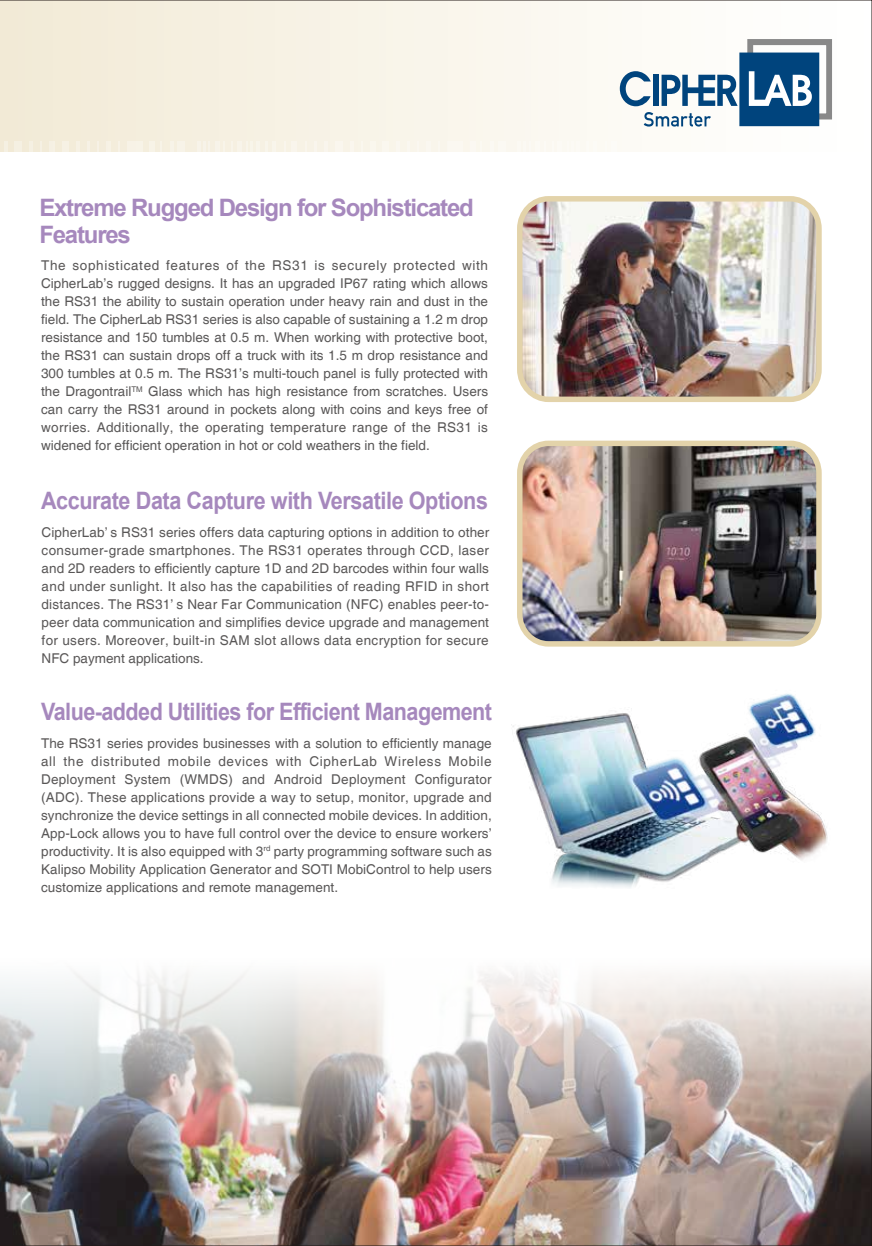
<style>
.page{position:relative;width:872px;height:1246px;background:#fff}
.page>*{position:absolute;margin:0;border:0;box-sizing:border-box;transform-origin:0 0}
.t1{font:700 24px "Arial";letter-spacing:-.025em;color:#a688bd;scale:.9 1}
.t2{font:700 24px/27px "Arial";letter-spacing:-.05em;color:#a688bd}
.t3{font:13.5px/18px "Helvetica";letter-spacing:.005em;color:#595757;text-align:justify}
</style>
<div class="page">
<img style="left:0;top:0;width:872px;height:1246px">
<p class="t2" style="left:39px;top:194px;width:436px">Extreme Rugged Design for Sophisticated<br>Features</p>
<p class="t3" style="left:41px;top:257px;width:448px">The sophisticated features of the RS31 is securely protected with CipherLab’s rugged designs. It has an upgraded IP67 rating which allows the RS31 the ability to sustain operation under heavy rain and dust in the field. The CipherLab RS31 series is also capable of sustaining a 1.2 m drop resistance and 150 tumbles at 0.5 m. When working with protective boot, the RS31 can sustain drops off a truck with its 1.5 m drop resistance and 300 tumbles at 0.5 m. The RS31’s multi-touch panel is fully protected with the Dragontrail<sup>TM</sup> Glass which has high resistance from scratches. Users can carry the RS31 around in pockets along with coins and keys free of worries. Additionally, the operating temperature range of the RS31 is widened for efficient operation in hot or cold weathers in the field.</p>
<p class="t1" style="left:41px;top:484px;width:498px">Accurate Data Capture with Versatile Options</p>
<p class="t3" style="left:42px;top:523px;width:449px">CipherLab’ s RS31 series offers data capturing options in addition to other consumer-grade smartphones. The RS31 operates through CCD, laser and 2D readers to efficiently capture 1D and 2D barcodes within four walls and under sunlight. It also has the capabilities of reading RFID in short distances. The RS31’ s Near Far Communication (NFC) enables peer-to&shy;peer data communication and simplifies device upgrade and management for users. Moreover, built-in SAM slot allows data encryption for secure NFC payment applications.</p>
<p class="t1" style="left:41px;top:696px;width:503px">Value-added Utilities for Efficient Management</p>
<p class="t3" style="left:41px;top:734px;width:452px">The RS31 series provides businesses with a solution to efficiently manage all the distributed mobile devices with CipherLab Wireless Mobile Deployment System (WMDS) and Android Deployment Configurator (ADC). These applications provide a way to setup, monitor, upgrade and synchronize the device settings in all connected mobile devices. In addition, App-Lock allows you to have full control over the device to ensure workers’ productivity. It is also equipped with 3<sup>rd</sup> party programming software such as Kalipso Mobility Application Generator and SOTI MobiControl to help users customize applications and remote management.</p>
</div>
